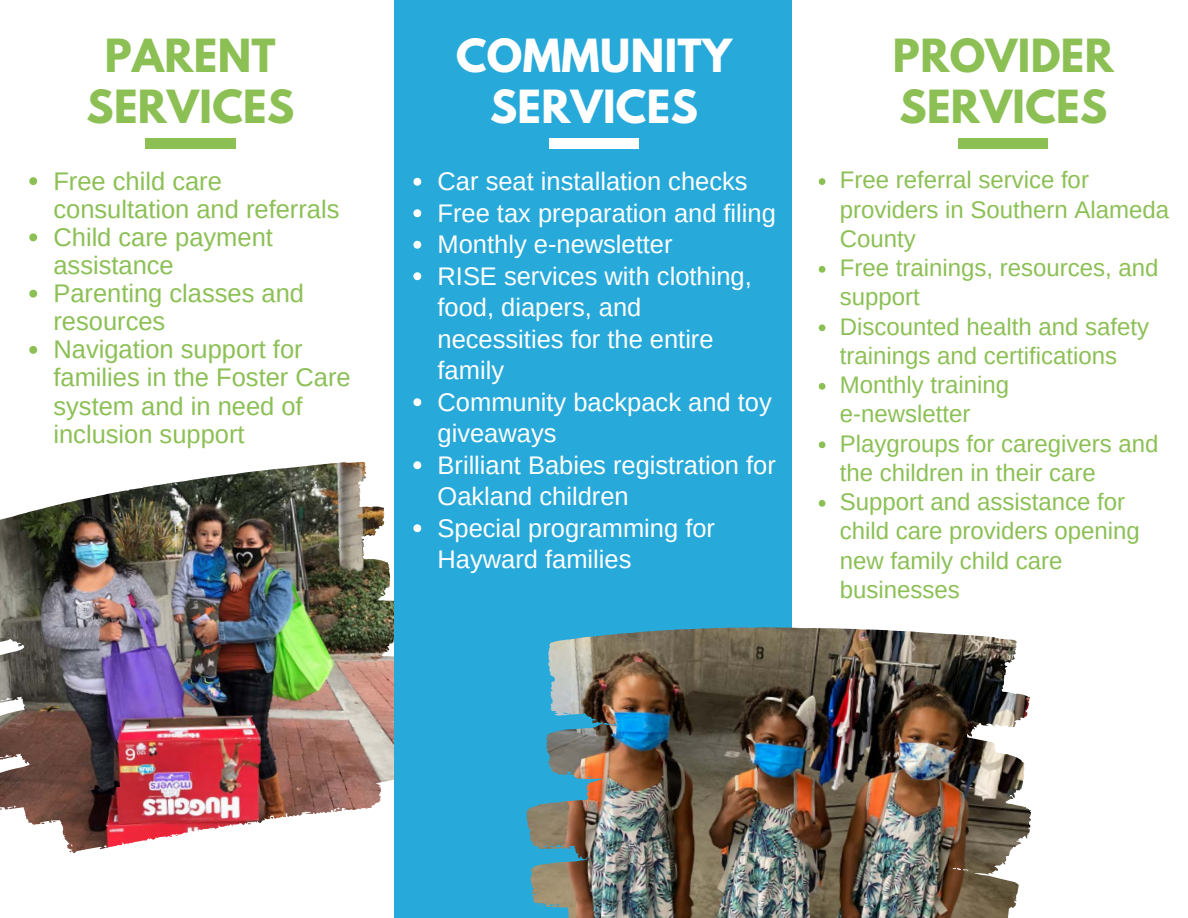
<style>
.page{position:relative;width:1188px;height:918px;background:#fff}
.page>*{position:absolute;margin:0;border:0;box-sizing:border-box;transform-origin:0 0}
.t1{font:700 40.5px/50.7px "League Spartan";letter-spacing:.01em;color:#8cc055;text-align:center}
.t2{font:700 40.5px/50.7px "League Spartan";letter-spacing:.01em;color:#fff;text-align:center}
.t3{font:25.5px/31.5px "Arimo";color:#fff}
.t4{font:25.5px/28.2px "Arimo";color:#8cc055}
.t5{font:24px/29.2px "Arimo";color:#8cc055}
</style>
<div class="page">
<img style="left:0;top:0;width:1048px;height:918px">
<div style="left:145px;top:138px;width:90px;height:10px;background:#8cc055"></div>
<div style="left:958px;top:138px;width:90px;height:10px;background:#8cc055"></div>
<img style="left:339px;top:613px;width:55px;height:56px">
<img style="left:336px;top:478px;width:58px;height:135px">
<svg style="left:394px;top:0;width:397px;height:918px;background:#359dc2"></svg>
<div style="left:549px;top:138px;width:90px;height:10px;background:#fff"></div>
<svg style="left:413px;top:178px;width:8px;height:8px"></svg>
<svg style="left:413px;top:209px;width:8px;height:8px"></svg>
<svg style="left:413px;top:241px;width:8px;height:8px"></svg>
<svg style="left:413px;top:272px;width:8px;height:8px"></svg>
<svg style="left:413px;top:398px;width:8px;height:8px"></svg>
<svg style="left:413px;top:461px;width:8px;height:8px"></svg>
<svg style="left:413px;top:524px;width:8px;height:8px"></svg>
<svg style="left:819px;top:178px;width:6px;height:7px"></svg>
<svg style="left:819px;top:266px;width:6px;height:7px"></svg>
<svg style="left:819px;top:324px;width:6px;height:7px"></svg>
<svg style="left:819px;top:383px;width:6px;height:7px"></svg>
<svg style="left:819px;top:441px;width:6px;height:7px"></svg>
<svg style="left:819px;top:500px;width:6px;height:7px"></svg>
<svg style="left:29px;top:177px;width:8px;height:8px"></svg>
<svg style="left:29px;top:233px;width:8px;height:8px"></svg>
<svg style="left:29px;top:290px;width:8px;height:8px"></svg>
<svg style="left:29px;top:346px;width:8px;height:8px"></svg>
<img style="left:967px;top:659px;width:64px;height:163px">
<p class="t1" style="left:86px;top:36px;width:209px">PARENT<br>SERVICES</p>
<p class="t2" style="left:456px;top:36px;width:277px">COMMUNITY<br>SERVICES</p>
<p class="t4" style="left:53px;top:167px;width:288px">Free child care consultation and referrals</p>
<p class="t4" style="left:53px;top:223px;width:221px">Child care payment assistance</p>
<p class="t4" style="left:53px;top:279px;width:252px">Parenting classes and resources</p>
<p class="t4" style="left:53px;top:335px;width:299px">Navigation support for families in the Foster Care system and in need of inclusion support</p>
<p class="t3" style="left:438px;top:166px;width:312px">Car seat installation checks</p>
<p class="t3" style="left:438px;top:197px;width:340px">Free tax preparation and filing</p>
<p class="t3" style="left:438px;top:229px;width:237px">Monthly e-newsletter</p>
<p class="t3" style="left:438px;top:260px;width:316px">RISE services with clothing, food, diapers, and necessities for the entire family</p>
<p class="t3" style="left:438px;top:386px;width:336px">Community backpack and toy giveaways</p>
<p class="t3" style="left:438px;top:449px;width:340px">Brilliant Babies registration for<br>Oakland children</p>
<p class="t3" style="left:438px;top:512px;width:279px">Special programming for<br>Hayward families</p>
<p class="t1" style="left:893px;top:36px;width:222px">PROVIDER</p>
<p class="t1" style="left:899px;top:86px;width:209px">SERVICES</p>
<p class="t5" style="left:840px;top:165px;width:331px">Free referral service for providers in Southern Alameda<br>County</p>
<p class="t5" style="left:840px;top:253px;width:320px">Free trainings, resources, and support</p>
<p class="t5" style="left:840px;top:312px;width:311px">Discounted health and safety trainings and certifications</p>
<p class="t5" style="left:840px;top:370px;width:171px">Monthly training</p>
<p class="t5" style="left:840px;top:429px;width:320px">Playgroups for caregivers and the children in their care</p>
<p class="t5" style="left:840px;top:487px;width:302px">Support and assistance for child care providers opening new family child care businesses</p>
<p class="t5" style="left:840px;top:399px;width:132px">e-newsletter</p>
</div>
